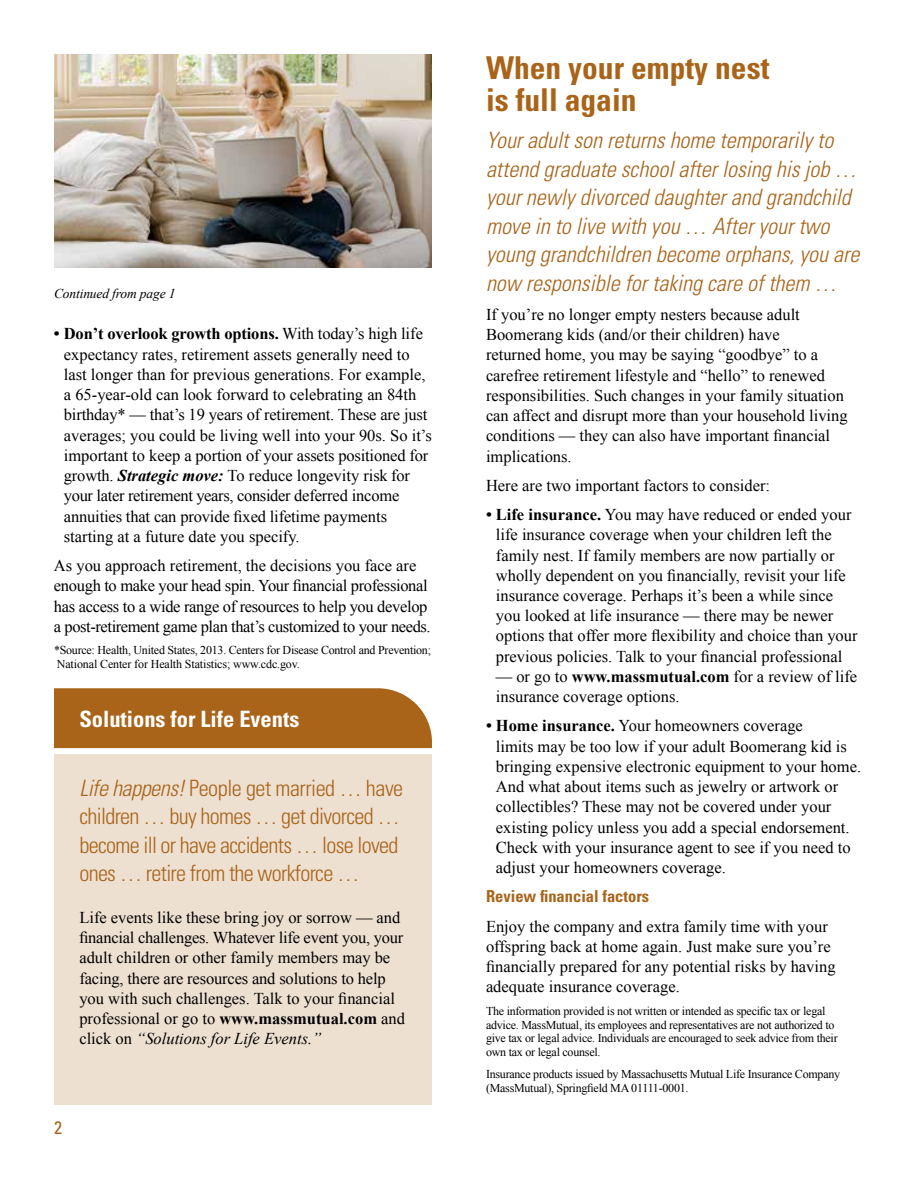
<style>
.page{position:relative;width:918px;height:1188px;background:#fff}
.page>*{position:absolute;margin:0;border:0;box-sizing:border-box;transform-origin:0 0}
.t1{font:700 condensed 31.5px/31.5px "Univers";color:#a96419}
.t2{font:italic 300 condensed 22.5px/28.5px "Univers";color:#a96419}
.t3{font:300 condensed 22.5px/28.5px "Univers";letter-spacing:-.03em;color:#a96419}
.t4{font:700 condensed 22.5px "Univers";color:#fff}
.t5{font:condensed 18px "Univers";color:#a96419}
.t6{font:16.5px/20.2px "Times New Roman";color:#000}
.t7{font:16.5px/20.2px "Times New Roman";letter-spacing:-.02em;color:#000}
.t8{font:700 condensed 16.5px "Univers";color:#a96419}
.t9{font:italic 13.5px "Times New Roman";letter-spacing:-.01em;color:#000}
.t10{font:12px/13.5px "Times New Roman";letter-spacing:-.02em;color:#000}
.s1{font-weight:700}
.s2{font-weight:700;font-style:italic}
.s3{font-style:italic}
</style>
<div class="page">
<div style="left:54px;top:688px;width:378px;height:60px;background:#a96419"></div>
<div style="left:54px;top:754px;width:378px;height:351px;background:#eee0d1"></div>
<img style="left:54px;top:54px;width:378px;height:214px">
<p class="t9" style="left:54px;top:284px;width:123px">Continued from page 1</p>
<p class="t6" style="left:64px;top:324px;width:369px;text-indent:-10px"><span class="s1">• Don’t overlook growth options.</span> With today’s high life expectancy rates, retirement assets generally need to last longer than for previous generations. For example, a 65-year-old can look forward to celebrating an 84th birthday* — that’s 19 years of retirement. These are just averages; you could be living well into your 90s. So it’s important to keep a portion of your assets positioned for growth. <span class="s2">Strategic move:</span> To reduce longevity risk for your later retirement years, consider deferred income annuities that can provide fixed lifetime payments starting at a future date you specify.</p>
<p class="t7" style="left:54px;top:555px;width:378px">As you approach retirement, the decisions you face are enough to make your head spin. Your financial professional has access to a wide range of resources to help you develop a post-retirement game plan that’s customized to your needs.</p>
<p class="t10" style="left:54px;top:643px;width:379px">*Source: Health, United States, 2013. Centers for Disease Control and Prevention;<br>National Center for Health Statistics; www.cdc.gov.</p>
<h2 class="t4" style="left:79px;top:705px;width:221px">Solutions for Life Events</h2>
<h2 class="t3" style="left:79px;top:773px;width:325px"><span class="s3">Life happens!</span> People get married … have children … buy homes … get divorced … become ill or have accidents … lose loved ones … retire from the workforce …</h2>
<p class="t6" style="left:79px;top:907px;width:327px">Life events like these bring joy or sorrow — and financial challenges. Whatever life event you, your adult children or other family members may be facing, there are resources and solutions to help you with such challenges. Talk to your financial professional or go to <span class="s1">www.massmutual.com</span> and click on <span class="s3">“Solutions for Life Events.”</span></p>
<p class="t5" style="left:54px;top:1116px;width:9px">2</p>
<h1 class="t1" style="left:486px;top:52px;width:285px">When your empty nest is full again</h1>
<p class="t2" style="left:486px;top:126px;width:375px">Your adult son returns home temporarily to attend graduate school after losing his job … your newly divorced daughter and grandchild move in to live with you … After your two young grandchildren become orphans, you are now responsible for taking care of them …</p>
<p class="t6" style="left:486px;top:304px;width:363px">If you’re no longer empty nesters because adult Boomerang kids (and/or their children) have<br>returned home, you may be saying “goodbye” to a carefree retirement lifestyle and “hello” to renewed responsibilities. Such changes in your family situation can affect and disrupt more than your household living conditions — they can also have important financial implications.</p>
<p class="t6" style="left:486px;top:475px;width:286px">Here are two important factors to consider:</p>
<p class="t6" style="left:496px;top:504px;width:363px;text-indent:-10px"><span class="s1">• Life insurance.</span> You may have reduced or ended your life insurance coverage when your children left the family nest. If family members are now partially or wholly dependent on you financially, revisit your life insurance coverage. Perhaps it’s been a while since you looked at life insurance — there may be newer options that offer more flexibility and choice than your previous policies. Talk to your financial professional</p>
<p class="t6" style="left:496px;top:666px;width:363px">— or go to <span class="s1">www.massmutual.com</span> for a review of life insurance coverage options.</p>
<p class="t6" style="left:496px;top:716px;width:367px;text-indent:-10px"><span class="s1">• Home insurance.</span> Your homeowners coverage<br>limits may be too low if your adult Boomerang kid is bringing expensive electronic equipment to your home.<br>And what about items such as jewelry or artwork or collectibles? These may not be covered under your existing policy unless you add a special endorsement.<br>Check with your insurance agent to see if you need to adjust your homeowners coverage.</p>
<p class="t8" style="left:486px;top:886px;width:165px">Review financial factors</p>
<p class="t6" style="left:486px;top:916px;width:351px">Enjoy the company and extra family time with your offspring back at home again. Just make sure you’re financially prepared for any potential risks by having adequate insurance coverage.</p>
<p class="t10" style="left:486px;top:1004px;width:353px">The information provided is not written or intended as specific tax or legal advice. MassMutual, its employees and representatives are not authorized to give tax or legal advice. Individuals are encouraged to seek advice from their own tax or legal counsel.</p>
<p class="t10" style="left:486px;top:1067px;width:356px">Insurance products issued by Massachusetts Mutual Life Insurance Company (MassMutual), Springfield MA 01111-0001.</p>
</div>
